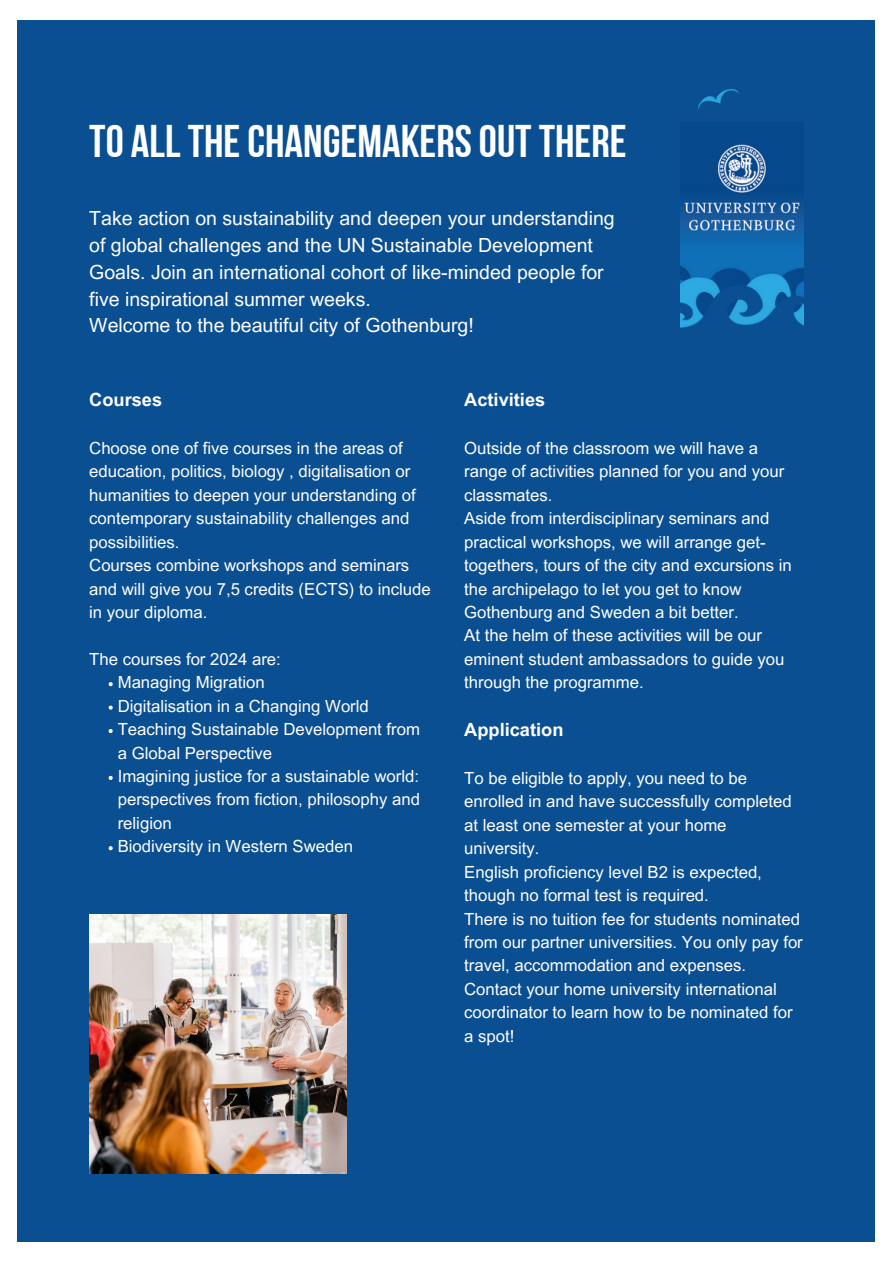
<style>
.page{position:relative;width:893px;height:1264px;background:#fff}
.page>*{position:absolute;margin:0;border:0;box-sizing:border-box;transform-origin:0 0}
.t1{font:45.6px "Bebas Neue Cyrillic";color:#fff}
.t2{font:19.5px/27px "Arial MT Pro";color:#fff}
.t3{font:700 18.3px "Arial MT Pro";color:#fff}
.t4{font:16.8px/23.4px "Arial MT Pro";color:#fff}
</style>
<div class="page">
<div style="left:17px;top:20px;width:858px;height:1222px;background:#0b4f93"></div>
<img style="left:680px;top:89px;width:123px;height:239px">
<img style="left:89px;top:915px;width:258px;height:258px">
<svg style="left:109px;top:682px;width:4px;height:4px"></svg>
<svg style="left:109px;top:705px;width:4px;height:4px"></svg>
<svg style="left:109px;top:729px;width:4px;height:4px"></svg>
<svg style="left:109px;top:775px;width:4px;height:5px"></svg>
<svg style="left:109px;top:846px;width:4px;height:4px"></svg>
<p class="t1" style="left:89px;top:123px;width:539px">TO ALLTHECHANGEMAKERSOUTTHERE</p>
<p class="t2" style="left:89px;top:207px;width:527px">Take action on sustainability and deepen your understanding of global challenges and the UN Sustainable Development Goals. Join an international cohort of like-minded people for five inspirational summer weeks.</p>
<p class="t2" style="left:89px;top:314px;width:386px">Welcome to the beautiful city of Gothenburg!</p>
<p class="t3" style="left:89px;top:393px;width:74px">Courses</p>
<p class="t4" style="left:89px;top:438px;width:328px">Choose one of five courses in the areas of education, politics, biology , digitalisation or humanities to deepen your understanding of contemporary sustainability challenges and possibilities.</p>
<p class="t4" style="left:89px;top:555px;width:343px">Courses combine workshops and seminars and will give you 7,5 credits (ECTS) to include in your diploma.</p>
<p class="t4" style="left:89px;top:649px;width:193px">The courses for 2024 are:</p>
<p class="t4" style="left:118px;top:672px;width:148px">Managing Migration</p>
<p class="t4" style="left:118px;top:696px;width:253px">Digitalisation in a Changing World</p>
<p class="t4" style="left:118px;top:719px;width:304px">Teaching Sustainable Development from a Global Perspective</p>
<p class="t4" style="left:118px;top:766px;width:304px;text-align:justify">Imagining justice for a sustainable world: perspectives from fiction, philosophy and religion</p>
<p class="t4" style="left:118px;top:836px;width:237px">Biodiversity in Western Sweden</p>
<p class="t3" style="left:464px;top:393px;width:83px">Activities</p>
<p class="t4" style="left:464px;top:438px;width:321px">Outside of the classroom we will have a range of activities planned for you and your classmates.</p>
<p class="t4" style="left:464px;top:508px;width:329px">Aside from interdisciplinary seminars and practical workshops, we will arrange get&shy;togethers, tours of the city and excursions in the archipelago to let you get to know Gothenburg and Sweden a bit better.</p>
<p class="t4" style="left:464px;top:626px;width:321px">At the helm of these activities will be our eminent student ambassadors to guide you through the programme.</p>
<p class="t3" style="left:464px;top:723px;width:101px">Application</p>
<p class="t4" style="left:464px;top:768px;width:329px">To be eligible to apply, you need to be enrolled in and have successfully completed at least one semester at your home university.</p>
<p class="t4" style="left:464px;top:862px;width:299px">English proficiency level B2 is expected, though no formal test is required.</p>
<p class="t4" style="left:464px;top:909px;width:340px">There is no tuition fee for students nominated from our partner universities. You only pay for travel, accommodation and expenses.</p>
<p class="t4" style="left:464px;top:979px;width:330px">Contact your home university international coordinator to learn how to be nominated for a spot!</p>
</div>
